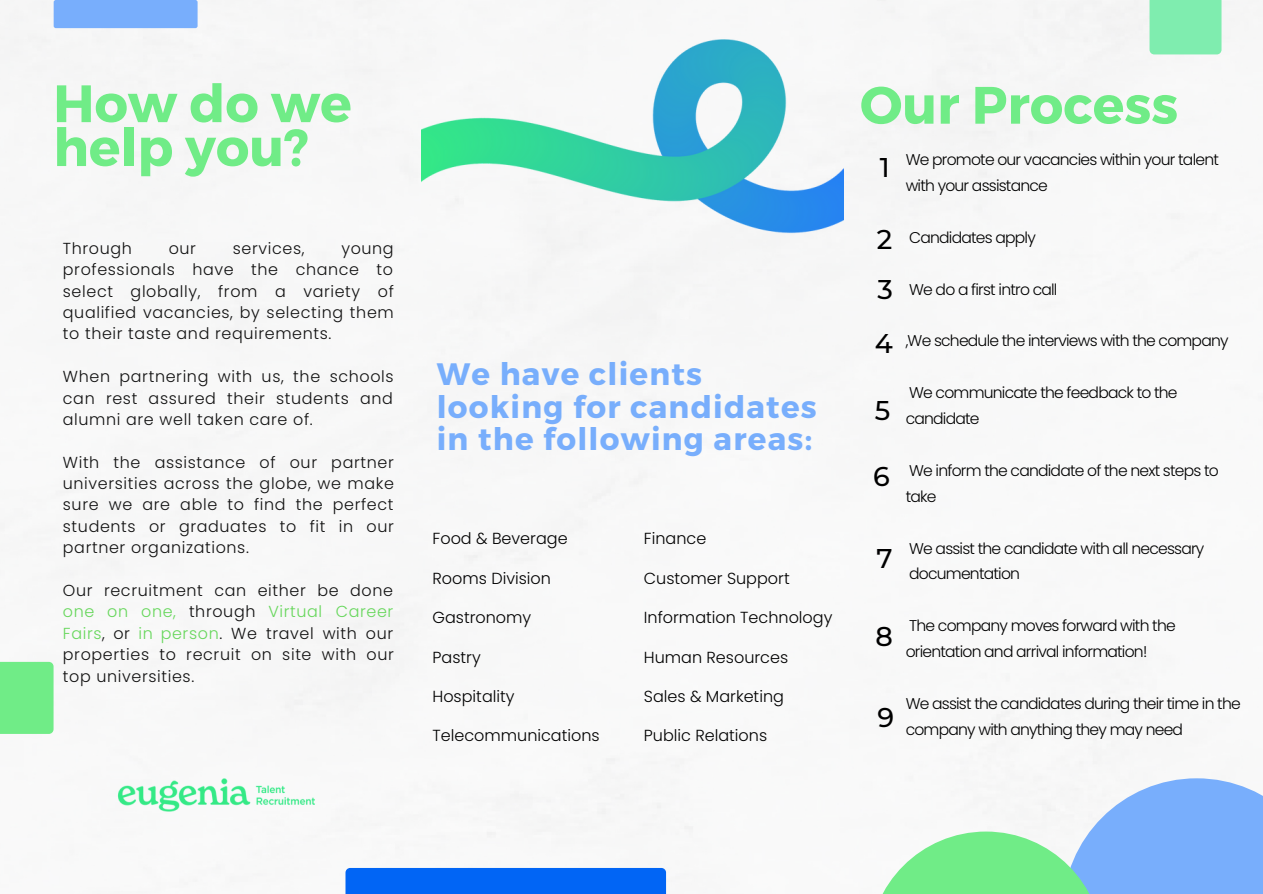
<style>
.page{position:relative;width:1263px;height:894px;background:#fff}
.page>*{position:absolute;margin:0;border:0;box-sizing:border-box;transform-origin:0 0}
.t1{font:700 52.5px/43.8px "Montserrat";color:#70ec87}
.t2{font:700 30.9px/32.5px "Montserrat";letter-spacing:.04em;color:#78aefc}
.t3{font:500 27px "Montserrat";color:#000}
.t4{font:300 16.05px "Poppins";color:#000}
.t5{font:300 15.9px/21.3px "Poppins";letter-spacing:.04em;color:#111;text-align:justify}
.t6{font:300 15.6px/25.8px "Poppins";letter-spacing:-.05em;color:#000}
.s1{color:#67d75c}
</style>
<div class="page">
<img style="left:0;top:0;width:1248px;height:893px">
<div style="left:345px;top:867px;width:321px;height:26px;background:#0165f5"></div>
<div style="left:0;top:661px;width:54px;height:72px;background:#70ec87"></div>
<div style="left:54px;top:0;width:144px;height:28px;background:#78aefc;border-radius:2px"></div>
<svg style="left:869px;top:778px;width:394px;height:115px"></svg>
<div style="left:1149px;top:0;width:72px;height:54px;background:#7fedaf"></div>
<img style="left:422px;top:29px;width:422px;height:210px">
<img style="left:92px;top:761px;width:249px;height:66px">
<h1 class="t1" style="left:53px;top:79px;width:300px">How do we help you?</h1>
<p class="t5" style="left:63px;top:237px;width:71px">Through</p>
<p class="t5" style="left:169px;top:237px;width:29px">our</p>
<p class="t5" style="left:233px;top:237px;width:73px">services,</p>
<p class="t5" style="left:63px;top:237px;width:332px;text-indent:278px">young professionals have the chance to select globally, from a variety of qualified vacancies, by selecting them to their taste and requirements.</p>
<p class="t5" style="left:63px;top:366px;width:332px">When partnering with us, the schools can rest assured their students and alumni are well taken care of.</p>
<p class="t5" style="left:63px;top:451px;width:333px">With the assistance of our partner universities across the globe, we make sure we are able to find the perfect students or graduates to fit in our partner organizations.</p>
<p class="t5" style="left:63px;top:579px;width:332px">Our recruitment can either be done <span class="s1">one on one,</span> through <span class="s1">Virtual Career Fairs</span>, or <span class="s1">in person</span>. We travel with our properties to recruit on site with our top universities.</p>
<h2 class="t2" style="left:437px;top:356px;width:381px">We have clients looking for candidates in the following areas:</h2>
<p class="t4" style="left:432px;top:527px;width:137px">Food &amp; Beverage</p>
<p class="t4" style="left:432px;top:567px;width:120px">Rooms Division</p>
<p class="t4" style="left:432px;top:606px;width:100px">Gastronomy</p>
<p class="t4" style="left:432px;top:645px;width:50px">Pastry</p>
<p class="t4" style="left:432px;top:685px;width:84px">Hospitality</p>
<p class="t4" style="left:432px;top:724px;width:169px">Telecommunications</p>
<p class="t4" style="left:644px;top:527px;width:64px">Finance</p>
<p class="t4" style="left:644px;top:567px;width:147px">Customer Support</p>
<p class="t4" style="left:644px;top:606px;width:190px">Information Technology</p>
<p class="t4" style="left:644px;top:645px;width:146px">Human Resources</p>
<p class="t4" style="left:644px;top:685px;width:142px">Sales &amp; Marketing</p>
<p class="t4" style="left:644px;top:724px;width:125px">Public Relations</p>
<h1 class="t1" style="left:860px;top:80px;width:320px">Our Process</h1>
<h3 class="t3" style="left:880px;top:151px;width:11px">1</h3>
<h3 class="t3" style="left:877px;top:223px;width:17px">2</h3>
<h3 class="t3" style="left:877px;top:273px;width:17px">3</h3>
<h3 class="t3" style="left:875px;top:327px;width:20px">4</h3>
<h3 class="t3" style="left:875px;top:393px;width:17px">5</h3>
<h3 class="t3" style="left:873px;top:460px;width:18px">6</h3>
<h3 class="t3" style="left:877px;top:541px;width:18px">7</h3>
<h3 class="t3" style="left:875px;top:619px;width:19px">8</h3>
<h3 class="t3" style="left:877px;top:701px;width:18px">9</h3>
<p class="t6" style="left:906px;top:147px;width:315px">We promote our vacancies within your talent with your assistance</p>
<p class="t6" style="left:909px;top:224px;width:128px">Candidates apply</p>
<p class="t6" style="left:909px;top:276px;width:150px">We do a first intro call</p>
<p class="t6" style="left:906px;top:328px;width:324px">,We schedule the interviews with the company</p>
<p class="t6" style="left:906px;top:380px;width:273px">We communicate the feedback to the candidate</p>
<p class="t6" style="left:906px;top:457px;width:315px">We inform the candidate of the next steps to take</p>
<p class="t6" style="left:909px;top:535px;width:297px">We assist the candidate with all necessary documentation</p>
<p class="t6" style="left:906px;top:612px;width:272px">The company moves forward with the orientation and arrival information!</p>
<p class="t6" style="left:906px;top:690px;width:337px">We assist the candidates during their time in the company with anything they may need</p>
</div>
